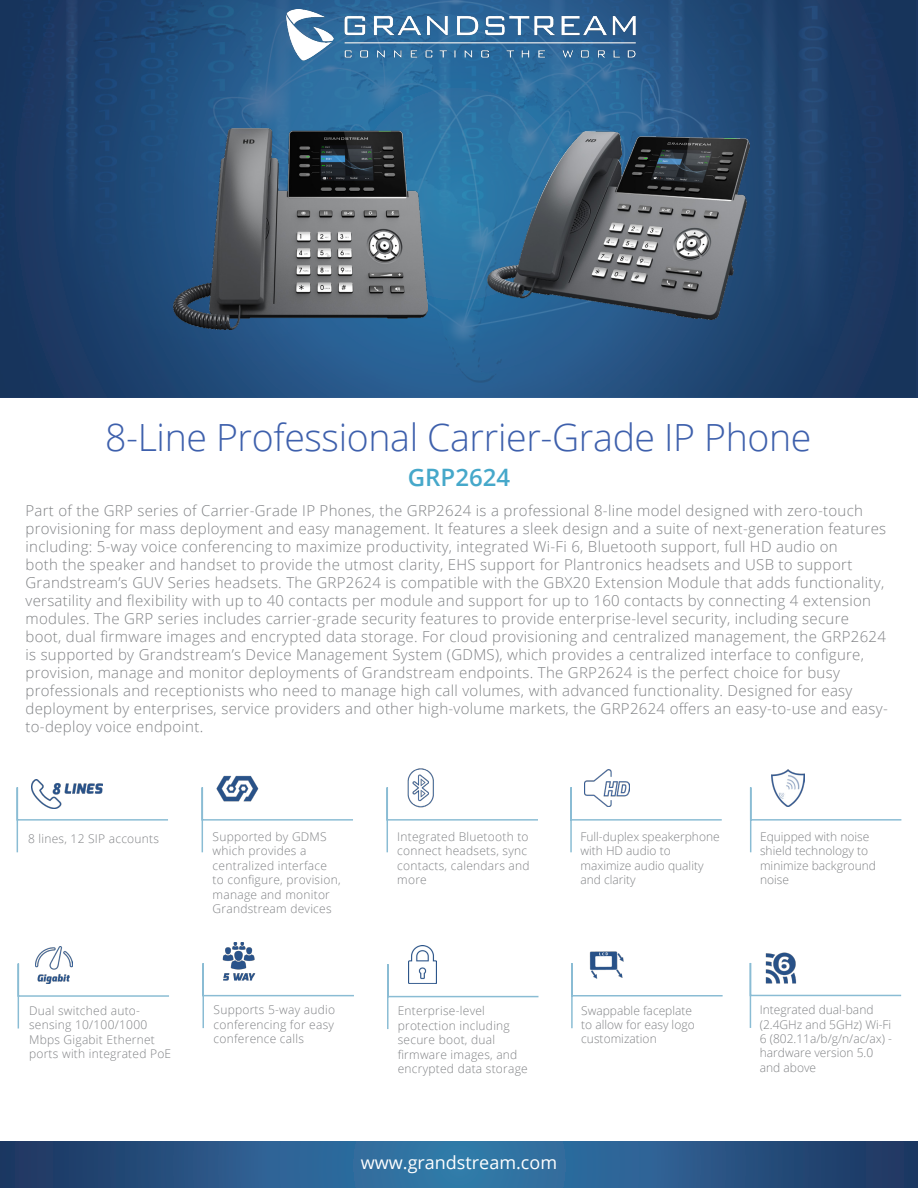
<style>
.page{position:relative;width:918px;height:1188px;background:#fff}
.page>*{position:absolute;margin:0;border:0;box-sizing:border-box;transform-origin:0 0}
.t1{font:300 37.5px "Open Sans";letter-spacing:-.01em;color:#3e60ac}
.t2{font:600 24px "Open Sans";color:#46a8ca}
.t3{font:18px "Open Sans";color:#fff}
.t4{font:300 15px/18px "Open Sans";letter-spacing:.02em;color:#808285}
.t5{font:300 12px/14.4px "Open Sans";letter-spacing:.02em;color:#808285}
.t6{font:300 12px/14.4px "Open Sans";color:#808285}
</style>
<div class="page">
<img style="left:0;top:0;width:916px;height:396px">
<img style="left:278px;top:10px;width:362px;height:53px">
<svg style="left:0;top:1142px;width:918px;height:46px;background:#295988"></svg>
<svg style="left:16px;top:786px;width:152px;height:67px"></svg>
<img style="left:32px;top:779px;width:70px;height:30px">
<svg style="left:201px;top:787px;width:152px;height:66px"></svg>
<img style="left:215px;top:775px;width:46px;height:34px">
<svg style="left:570px;top:786px;width:152px;height:67px"></svg>
<img style="left:584px;top:769px;width:45px;height:38px">
<svg style="left:749px;top:787px;width:153px;height:66px"></svg>
<img style="left:772px;top:770px;width:33px;height:37px">
<img style="left:589px;top:951px;width:35px;height:11px">
<svg style="left:571px;top:962px;width:152px;height:67px"></svg>
<svg style="left:387px;top:963px;width:152px;height:66px"></svg>
<img style="left:409px;top:946px;width:27px;height:38px">
<svg style="left:202px;top:963px;width:152px;height:66px"></svg>
<img style="left:213px;top:943px;width:52px;height:41px">
<svg style="left:17px;top:962px;width:152px;height:67px"></svg>
<img style="left:36px;top:946px;width:36px;height:37px">
<svg style="left:749px;top:963px;width:153px;height:65px"></svg>
<svg style="left:386px;top:787px;width:152px;height:66px"></svg>
<img style="left:407px;top:768px;width:28px;height:40px">
<img style="left:173px;top:128px;width:254px;height:202px">
<img style="left:488px;top:131px;width:262px;height:189px">
<img style="left:764px;top:952px;width:35px;height:34px">
<p class="t1" style="left:105px;top:412px;width:708px">8-Line Professional Carrier-Grade IP Phone</p>
<p class="t2" style="left:408px;top:461px;width:104px">GRP2624</p>
<p class="t4" style="left:26px;top:502px;width:864px">Part of the GRP series of Carrier-Grade IP Phones, the GRP2624 is a professional 8-line model designed with zero-touch provisioning for mass deployment and easy management. It features a sleek design and a suite of next-generation features including: 5-way voice conferencing to maximize productivity, integrated Wi-Fi 6, Bluetooth support, full HD audio on<br>both the speaker and handset to provide the utmost clarity, EHS support for Plantronics headsets and USB to support Grandstream’s GUV Series headsets. The GRP2624 is compatible with the GBX20 Extension Module that adds functionality, versatility and flexibility with up to 40 contacts per module and support for up to 160 contacts by connecting 4 extension modules. The GRP series includes carrier-grade security features to provide enterprise-level security, including secure boot, dual firmware images and encrypted data storage. For cloud provisioning and centralized management, the GRP2624 is supported by Grandstream’s Device Management System (GDMS), which provides a centralized interface to configure, provision, manage and monitor deployments of Grandstream endpoints. The GRP2624 is the perfect choice for busy professionals and receptionists who need to manage high call volumes, with advanced functionality. Designed for easy deployment by enterprises, service providers and other high-volume markets, the GRP2624 offers an easy-to-use and easy&shy;to-deploy voice endpoint.</p>
<p class="t5" style="left:28px;top:831px;width:132px">8 lines, 12 SIP accounts</p>
<p class="t5" style="left:213px;top:829px;width:129px">Supported by GDMS which provides a centralized interface to configure, provision, manage and monitor<br>Grandstream devices</p>
<p class="t6" style="left:580px;top:829px;width:141px">Full-duplex speakerphone with HD audio to maximize audio quality and clarity</p>
<p class="t6" style="left:760px;top:829px;width:117px">Equipped with noise shield technology to minimize background noise</p>
<p class="t5" style="left:397px;top:829px;width:134px">Integrated Bluetooth to connect headsets, sync contacts, calendars and more</p>
<p class="t5" style="left:29px;top:1003px;width:144px">Dual switched auto&shy;sensing 10/100/1000<br>Mbps Gigabit Ethernet ports with integrated PoE</p>
<p class="t6" style="left:760px;top:1002px;width:115px">Integrated dual-band</p>
<p class="t5" style="left:214px;top:1003px;width:123px;text-align:justify">Supports 5-way audio conferencing for easy conference calls</p>
<p class="t6" style="left:581px;top:1003px;width:115px">Swappable faceplate to allow for easy logo customization</p>
<p class="t5" style="left:398px;top:1003px;width:121px">Enterprise-level protection including secure boot, dual firmware images, and</p>
<p class="t5" style="left:398px;top:1061px;width:132px">encrypted data storage</p>
<p class="t6" style="left:760px;top:1017px;width:133px">(2.4GHz and 5GHz) Wi-Fi</p>
<p class="t6" style="left:760px;top:1031px;width:134px">6 (802.11a/b/g/n/ac/ax) -</p>
<p class="t6" style="left:760px;top:1046px;width:115px">hardware version 5.0</p>
<p class="t6" style="left:760px;top:1060px;width:58px">and above</p>
<p class="t3" style="left:361px;top:1151px;width:198px">www.grandstream.com</p>
</div>
